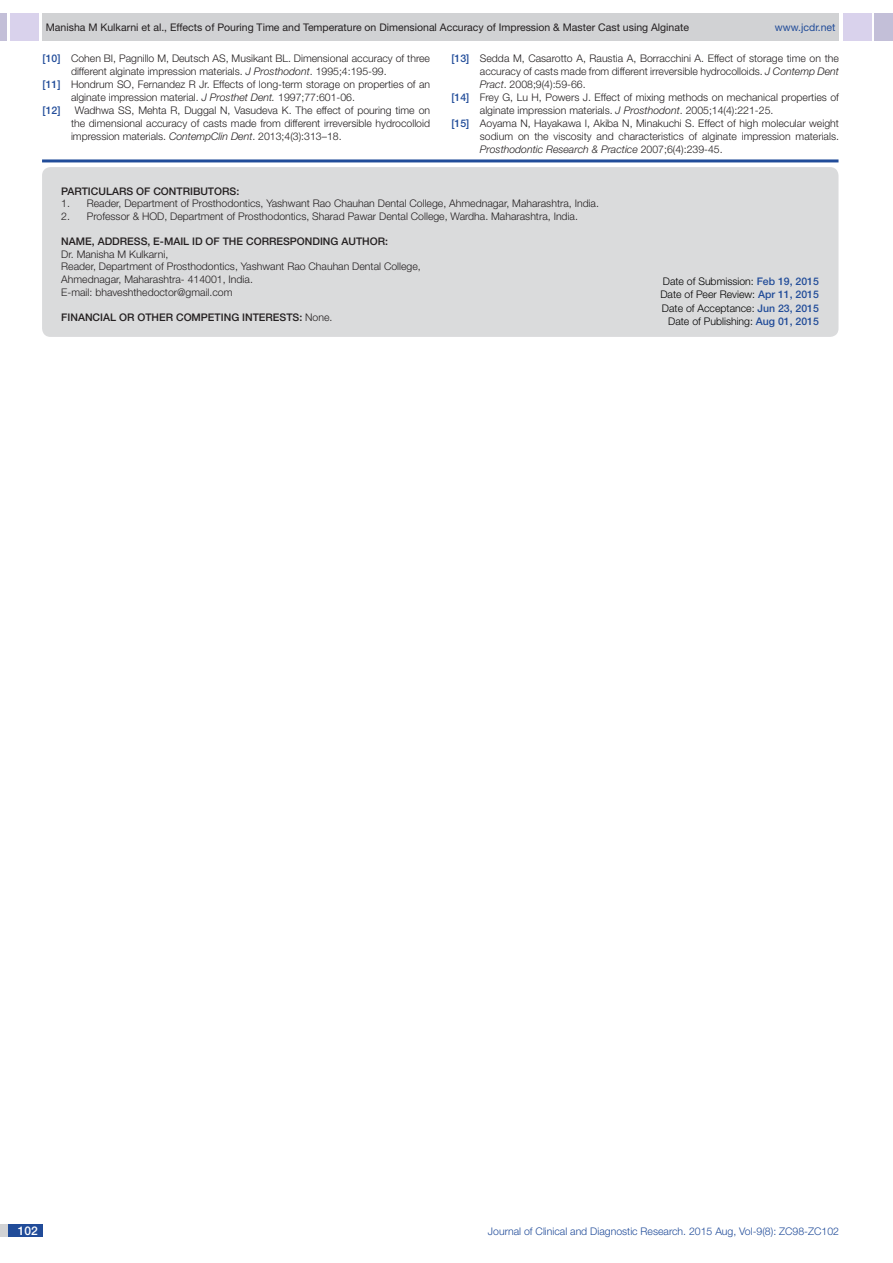
<style>
.page{position:relative;width:893px;height:1263px;background:#fff}
.page>*{position:absolute;margin:0;border:0;box-sizing:border-box;transform-origin:0 0}
.t1{font:500 12px "Helvetica Neue";color:#fff}
.con_particulars{font:300 10.5px/12.9px "Helvetica Neue";color:#231f20;text-align:justify}
.t2{font:10.5px "Helvetica Neue";color:#231f20}
.t3{font:300 10.5px "Helvetica Neue";color:#000}
.con_particulars-2{font:500 10.5px "Helvetica Neue";color:#231f20}
.t4{font:300 10.5px "Helvetica Neue";color:#214c99}
.t5{font:italic 300 10.5px "Helvetica Neue";color:#231f20}
.t6{font:10.5px "Helvetica Neue";color:#214c99}
.t7{font:500 10.5px "Helvetica Neue";color:#214c99}
.s1{font-weight:500;color:#214c99}
.s2{font-style:italic}
.s3{font-style:normal}
.s4{font-weight:500}
</style>
<div class="page">
<div style="left:0;top:13px;width:7px;height:28px;background:#c3bfd8"></div>
<div style="left:10px;top:13px;width:29px;height:28px;background:#d9d2ec"></div>
<div style="left:43px;top:13px;width:796px;height:28px;background:#d1d2d4"></div>
<div style="left:875px;top:13px;width:18px;height:28px;background:#c3bfd8"></div>
<div style="left:843px;top:13px;width:29px;height:28px;background:#d9d2ec"></div>
<div style="left:0;top:1224px;width:43px;height:13px;background:#d1d2d4"></div>
<div style="left:8px;top:1224px;width:35px;height:13px;background:#214c99"></div>
<hr style="left:42px;top:159px;width:796px;height:3px;background:#214c99">
<div style="left:42px;top:167px;width:796px;height:170px;background:#dadbdc;border-radius:9px"></div>
<p class="t2" style="left:46px;top:21px;width:645px">Manisha M Kulkarni et al., Effects of Pouring Time and Temperature on Dimensional Accuracy of Impression &amp; Master Cast using Alginate</p>
<p class="t6" style="left:775px;top:21px;width:62px">www.jcdr.net</p>
<p class="con_particulars" style="left:43px;top:52px;width:389px"><span class="s1">[10]</span> Cohen BI, Pagnillo M, Deutsch AS, Musikant BL. Dimensional accuracy of three</p>
<p class="con_particulars" style="left:71px;top:65px;width:317px">different alginate impression materials. <span class="s2">J Prosthodont</span>. 1995;4:195-99.</p>
<p class="con_particulars" style="left:43px;top:78px;width:389px"><span class="s1">[11]</span> Hondrum SO, Fernandez R Jr. Effects of long-term storage on properties of an</p>
<p class="con_particulars" style="left:71px;top:91px;width:285px">alginate impression material. <span class="s2">J Prosthet Dent.</span> 1997;77:601-06.</p>
<p class="t7" style="left:43px;top:104px;width:19px">[12]</p>
<p class="con_particulars" style="left:71px;top:103px;width:361px;text-indent:4px">Wadhwa SS, Mehta R, Duggal N, Vasudeva K. The effect of pouring time on the dimensional accuracy of casts made from different irreversible hydrocolloid impression materials. <span class="s2">ContempClin Dent</span>. 2013;4(3):313–18.</p>
<p class="con_particulars" style="left:451px;top:52px;width:389px"><span class="s1">[13]</span> Sedda M, Casarotto A, Raustia A, Borracchini A. Effect of storage time on the</p>
<p class="con_particulars" style="left:480px;top:65px;width:361px">accuracy of casts made from different irreversible hydrocolloids. <span class="s2">J Contemp Dent</span></p>
<p class="con_particulars" style="left:480px;top:78px;width:107px"><span class="s2">Pract</span>. 2008;9(4):59-66.</p>
<p class="con_particulars" style="left:451px;top:91px;width:389px"><span class="s1">[14]</span> Frey G, Lu H, Powers J. Effect of mixing methods on mechanical properties of</p>
<p class="con_particulars" style="left:480px;top:103px;width:295px">alginate impression materials. <span class="s2">J Prosthodont</span>. 2005;14(4):221-25.</p>
<p class="con_particulars" style="left:451px;top:116px;width:389px"><span class="s1">[15]</span> Aoyama N, Hayakawa I, Akiba N, Minakuchi S. Effect of high molecular weight</p>
<p class="con_particulars" style="left:480px;top:129px;width:361px">sodium on the viscosity and characteristics of alginate impression materials.</p>
<p class="t5" style="left:480px;top:143px;width:244px">Prosthodontic Research &amp; Practice <span class="s3">2007;6(4):239-45.</span></p>
<p class="con_particulars-2" style="left:61px;top:185px;width:45px">PARTICULAR</p>
<p class="con_particulars-2" style="left:126px;top:185px;width:64px">S OF CONTRIBU</p>
<p class="con_particulars-2" style="left:208px;top:185px;width:33px">TORS:</p>
<p class="con_particulars" style="left:61px;top:197px;width:539px">1. Reader, Department of Prosthodontics, Yashwant Rao Chauhan Dental College, Ahmednagar, Maharashtra, India.</p>
<p class="con_particulars" style="left:61px;top:210px;width:518px">2. Professor &amp; HOD, Department of Prosthodontics, Sharad Pawar Dental College, Wardha. Maharashtra, India.</p>
<p class="con_particulars-2" style="left:61px;top:235px;width:119px">NAME, ADDRESS, E-MAIL</p>
<p class="con_particulars-2" style="left:192px;top:235px;width:70px">ID OF THE CORRE</p>
<p class="con_particulars-2" style="left:283px;top:235px;width:88px">SPON DING AUTHOR</p>
<p class="con_particulars-2" style="left:385px;top:235px;width:4px">:</p>
<p class="con_particulars" style="left:61px;top:247px;width:108px">Dr. Manisha M Kulkarni,</p>
<p class="con_particulars" style="left:61px;top:260px;width:361px">Reader, Department of Prosthodontics, Yashwant Rao Chauhan Dental College,</p>
<p class="con_particulars" style="left:61px;top:273px;width:193px">Ahmednagar, Maharashtra- 414001, India.</p>
<p class="con_particulars" style="left:61px;top:285px;width:173px">E-mail: bhaveshthedoctor@gmail.com</p>
<p class="con_particulars-2" style="left:61px;top:311px;width:99px">Financ ial OR OTHER</p>
<p class="con_particulars-2" style="left:176px;top:311px;width:91px">COMPETIN G INTERE</p>
<p class="con_particulars" style="left:280px;top:310px;width:54px"><span class="s4">STS:</span> None.</p>
<p class="t3" style="left:663px;top:275px;width:158px">Date of Submission: <span class="s1">Feb 19, 2015</span></p>
<p class="t3" style="left:660px;top:288px;width:160px">Date of Peer Review: <span class="s1">Apr 11, 2015</span></p>
<p class="t3" style="left:662px;top:302px;width:158px">Date of Acceptance: <span class="s1">Jun 23, 2015</span></p>
<p class="t3" style="left:668px;top:315px;width:152px">Date of Publishing: <span class="s1">Aug 01, 2015</span></p>
<p class="t1" style="left:18px;top:1223px;width:22px">102</p>
<p class="t4" style="left:488px;top:1225px;width:353px">Journal of Clinical and Diagnostic Research. 2015 Aug, Vol-9(8): ZC98-ZC102</p>
</div>
